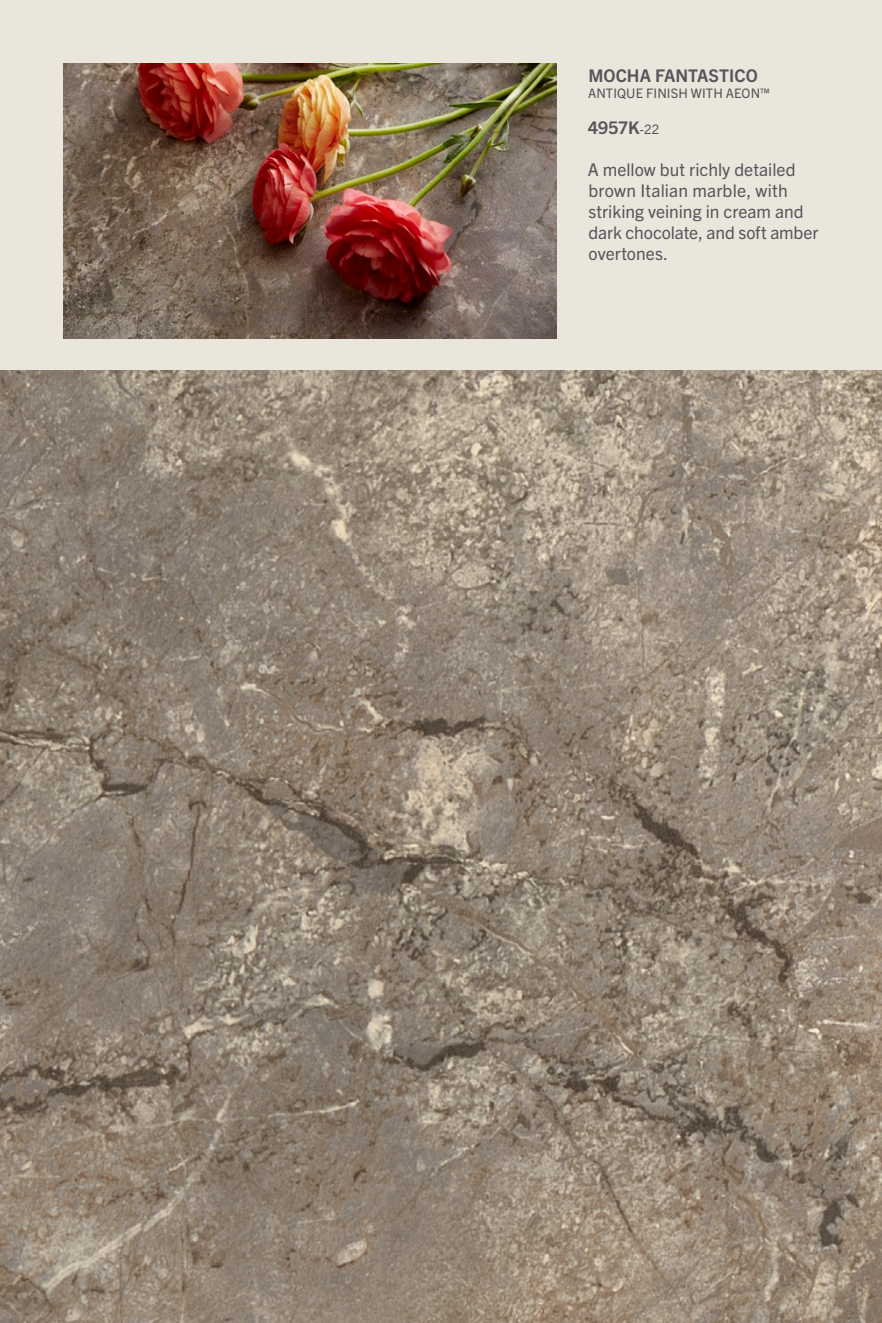
<style>
.page{position:relative;width:882px;height:1323px;background:#ebe6dc}
.page>*{position:absolute;margin:0;border:0;box-sizing:border-box;transform-origin:0 0}
.t1{font:17.5px/21px "Trade Gothic Next LT Pro";letter-spacing:.005em;color:#55555a}
.t2{font:700 17.5px "Trade Gothic Next LT Pro";color:#55555a}
.t3{font:13.12px "Trade Gothic Next LT Pro";letter-spacing:.01em;color:#55555a}
.s1{font-weight:400;font-size:13.12px}
</style>
<div class="page">
<img style="left:0;top:370px;width:882px;height:953px">
<img style="left:63px;top:63px;width:493px;height:276px">
<p class="t2" style="left:588px;top:63px;width:171px">MOCHA FANTASTI CO</p>
<p class="t3" style="left:588px;top:84px;width:183px">Antique Finish With Aeon™</p>
<p class="t2" style="left:588px;top:116px;width:72px">4957K<span class="s1">-22</span></p>
<p class="t1" style="left:588px;top:158px;width:232px">A mellow but richly detailed brown Italian marble, with striking veining in cream and dark chocolate, and soft amber overtones.</p>
</div>
